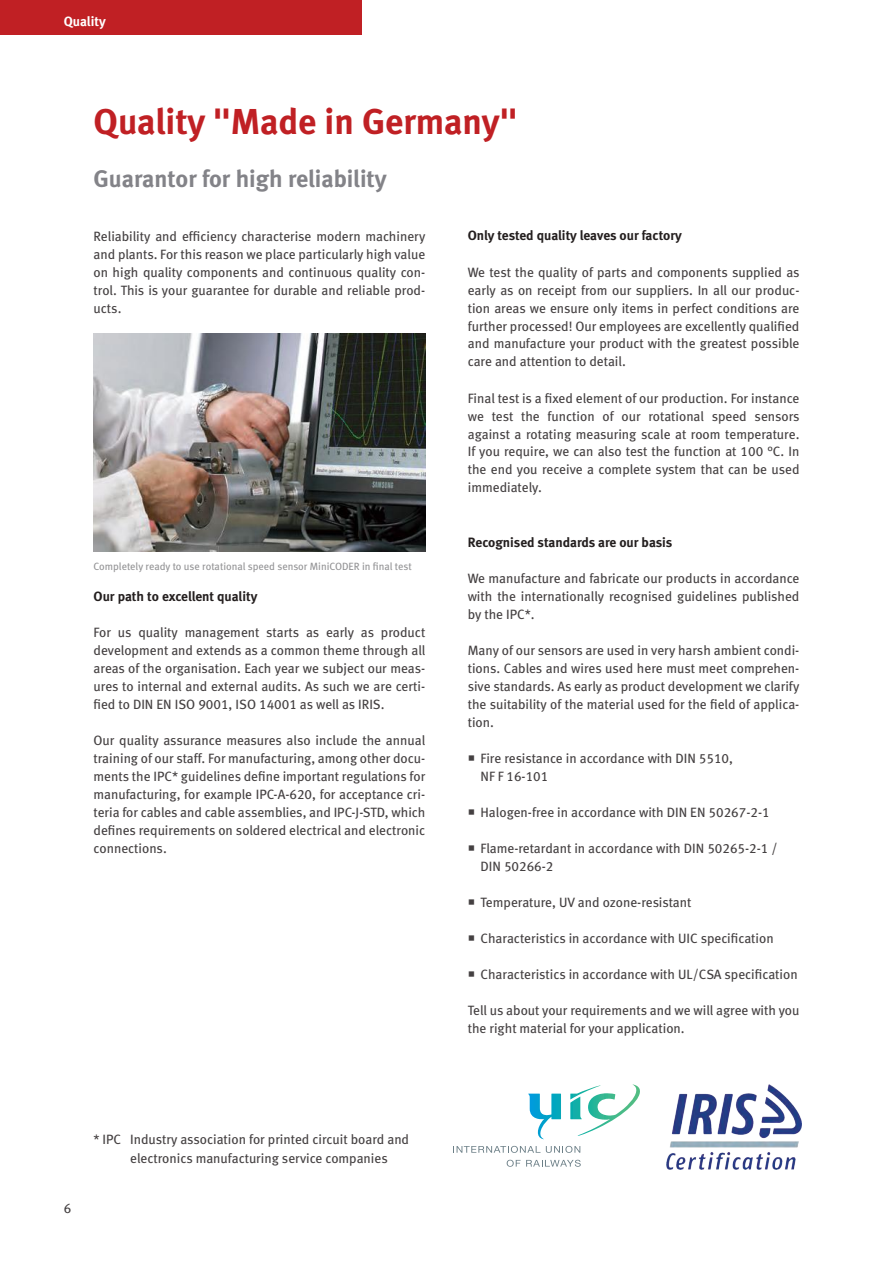
<style>
.page{position:relative;width:893px;height:1263px;background:#fff}
.page>*{position:absolute;margin:0;border:0;box-sizing:border-box;transform-origin:0 0}
.t1{font:36px "Meta Bold LF";color:#c02024}
.t2{font:24px "Meta Bold LF";color:#838388}
.t3{font:13.5px/18px "Meta Book LF";color:#444041;text-align:justify}
.t4{font:13.5px "Meta Bold LF";color:#241f1f}
.t5{font:13.5px "Meta Bold LF";color:#fff}
.t6{font:10.5px "Meta Book LF";color:#939395}
</style>
<div class="page">
<div style="left:0;top:0;width:361px;height:34px;background:#c02024"></div>
<img style="left:94px;top:334px;width:331px;height:218px">
<svg style="left:453px;top:1146px;width:87px;height:7px"></svg>
<svg style="left:546px;top:1146px;width:34px;height:7px"></svg>
<svg style="left:507px;top:1160px;width:13px;height:7px"></svg>
<svg style="left:526px;top:1160px;width:55px;height:7px"></svg>
<svg style="left:570px;top:1084px;width:70px;height:52px"></svg>
<svg style="left:528px;top:1093px;width:33px;height:46px"></svg>
<img style="left:667px;top:1084px;width:134px;height:85px">
<p class="t5" style="left:64px;top:14px;width:43px">Quality</p>
<h1 class="t1" style="left:94px;top:100px;width:425px">Quality "Made in Germany"</h1>
<h2 class="t2" style="left:94px;top:164px;width:295px">Guarantor for high reliability</h2>
<p class="t3" style="left:94px;top:227px;width:333px">Reliability and efficiency characterise modern machinery and plants. For this reason we place particularly high value on high quality components and continuous quality con&shy;trol. This is your guarantee for durable and reliable prod&shy;ucts.</p>
<p class="t4" style="left:468px;top:228px;width:216px">Only tested quality leaves our factory</p>
<p class="t3" style="left:468px;top:263px;width:333px">We test the quality of parts and components supplied as early as on receipt from our suppliers. In all our produc&shy;tion areas we ensure only items in perfect conditions are further processed! Our employees are excellently qualified and manufacture your product with the greatest possible care and attention to detail.</p>
<p class="t3" style="left:468px;top:389px;width:333px">Final test is a fixed element of our production. For instance we test the function of our rotational speed sensors against a rotating measuring scale at room temperature.<br>If you require, we can also test the function at 100 °C. In the end you receive a complete system that can be used immediately.</p>
<p class="t6" style="left:94px;top:560px;width:320px">Completely ready to use rotational speed sensor MiniCODER in final test</p>
<p class="t4" style="left:94px;top:588px;width:165px">Our path to excellent quality</p>
<p class="t3" style="left:94px;top:623px;width:333px">For us quality management starts as early as product development and extends as a common theme through all areas of the organisation. Each year we subject our meas&shy;ures to internal and external audits. As such we are certi&shy;fied to DIN EN ISO 9001, ISO 14001 as well as IRIS.</p>
<p class="t3" style="left:94px;top:731px;width:333px">Our quality assurance measures also include the annual training of our staff. For manufacturing, among other docu&shy;ments the IPC* guidelines define important regulations for manufacturing, for example IPC-A-620, for acceptance cri&shy;teria for cables and cable assemblies, and IPC-J-STD, which defines requirements on soldered electrical and electronic connections.</p>
<p class="t3" style="left:64px;top:1199px;width:9px">6</p>
<p class="t3" style="left:130px;top:1129px;width:280px;line-height:19.5px;text-indent:-37px">* IPC Industry association for printed circuit board and electronics manufacturing service companies</p>
<p class="t4" style="left:468px;top:534px;width:206px">Recognised standards are our basis</p>
<p class="t3" style="left:468px;top:569px;width:333px">We manufacture and fabricate our products in accordance with the internationally recognised guidelines published by the IPC*.</p>
<p class="t3" style="left:468px;top:641px;width:333px">Many of our sensors are used in very harsh ambient condi&shy;tions. Cables and wires used here must meet comprehen&shy;sive standards. As early as product development we clarify the suitability of the material used for the field of applica&shy;tion.</p>
<p class="t3" style="left:480px;top:749px;width:254px">Fire resistance in accordance with DIN 5510,<br>NF F 16-101</p>
<p class="t3" style="left:480px;top:803px;width:291px">Halogen-free in accordance with DIN EN 50267-2-1</p>
<p class="t3" style="left:480px;top:839px;width:298px">Flame-retardant in accordance with DIN 50265-2-1 /<br>DIN 50266-2</p>
<p class="t3" style="left:480px;top:893px;width:212px">Temperature, UV and ozone-resistant</p>
<p class="t3" style="left:480px;top:929px;width:295px">Characteristics in accordance with UIC specification</p>
<p class="t3" style="left:480px;top:965px;width:319px">Characteristics in accordance with UL/CSA specification</p>
<p class="t3" style="left:468px;top:1001px;width:333px">Tell us about your requirements and we will agree with you the right material for your application.</p>
</div>
